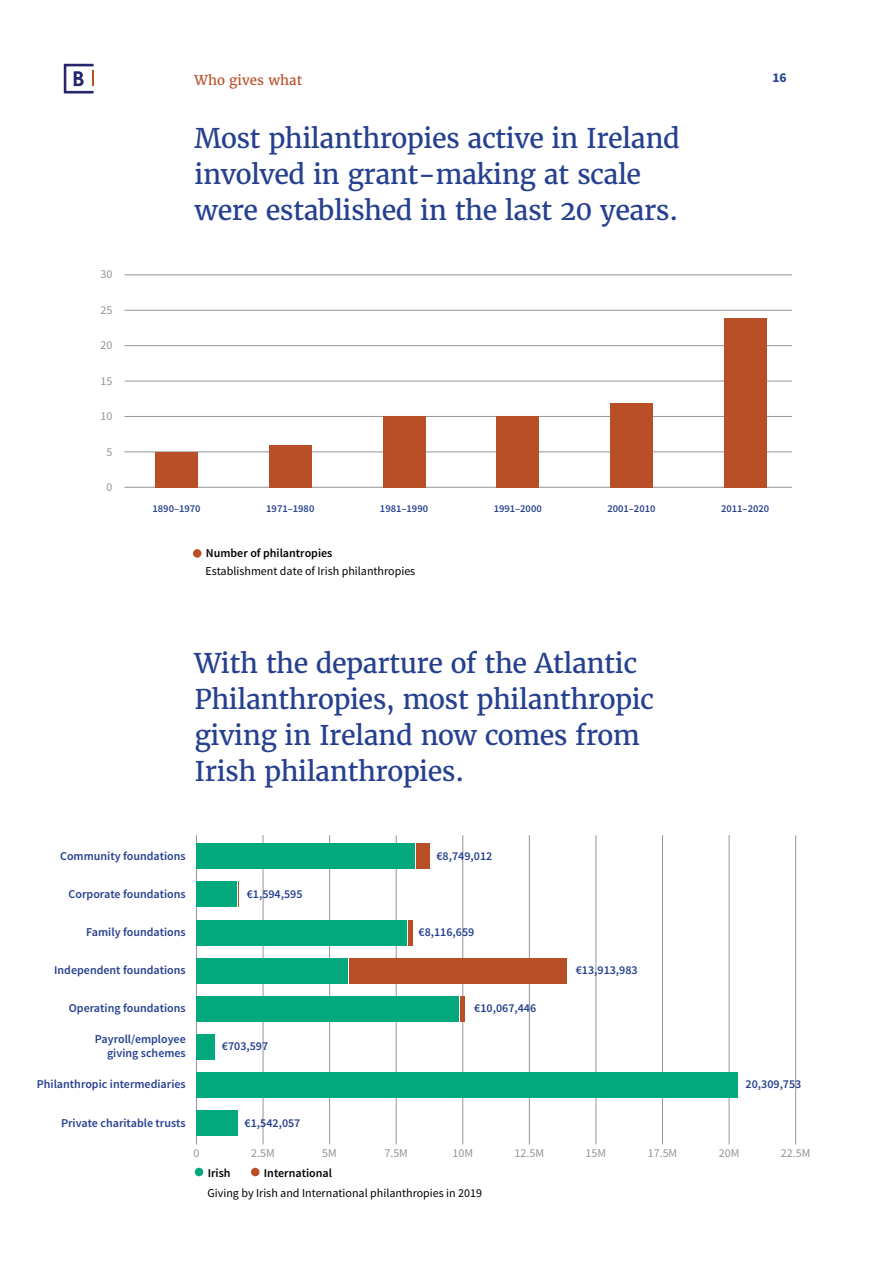
<style>
.page{position:relative;width:893px;height:1263px;background:#fff}
.page>*{position:absolute;margin:0;border:0;box-sizing:border-box;transform-origin:0 0}
.t1{font:27px/36px "Merriweather";letter-spacing:-.02em;color:#25408f}
.t2{font:13.5px "Merriweather";color:#b94f27}
.t3{font:700 13.5px "Source Sans Pro";color:#25408f}
.t4{font:600 12px/13.5px "Source Sans Pro";color:#25408f;text-align:right}
.t5{font:12px "Source Sans Pro";color:#000}
.t6{font:12px "Source Sans Pro";color:#939598}
.t7{font:600 12px "Source Sans Pro";color:#000}
.t8{font:600 10.5px "Source Sans Pro";color:#25408f}
</style>
<div class="page">
<svg style="left:64px;top:64px;width:30px;height:29px"></svg>
<hr style="left:125px;top:487px;width:667px;height:1px;background:#939598">
<hr style="left:125px;top:452px;width:667px;height:1px;background:#939598">
<hr style="left:125px;top:416px;width:667px;height:1px;background:#939598">
<hr style="left:125px;top:381px;width:667px;height:1px;background:#939598">
<hr style="left:125px;top:345px;width:667px;height:1px;background:#939598">
<hr style="left:125px;top:310px;width:667px;height:1px;background:#939598">
<hr style="left:125px;top:275px;width:667px;height:1px;background:#939598">
<div style="left:155px;top:452px;width:43px;height:35px;background:#b94f27"></div>
<div style="left:269px;top:445px;width:43px;height:42px;background:#b94f27"></div>
<div style="left:383px;top:416px;width:42px;height:71px;background:#b94f27"></div>
<div style="left:496px;top:416px;width:43px;height:71px;background:#b94f27"></div>
<div style="left:724px;top:318px;width:42px;height:169px;background:#b94f27"></div>
<div style="left:610px;top:403px;width:43px;height:84px;background:#b94f27"></div>
<div style="left:193px;top:549px;width:8px;height:9px;background:#b94f27;border-radius:50%"></div>
<hr style="left:196px;top:835px;width:1px;height:309px;background:#939598">
<hr style="left:263px;top:835px;width:1px;height:309px;background:#939598">
<hr style="left:329px;top:835px;width:1px;height:309px;background:#939598">
<hr style="left:396px;top:835px;width:1px;height:309px;background:#939598">
<hr style="left:462px;top:835px;width:1px;height:309px;background:#939598">
<hr style="left:529px;top:835px;width:1px;height:309px;background:#939598">
<hr style="left:596px;top:835px;width:1px;height:309px;background:#939598">
<hr style="left:662px;top:835px;width:1px;height:309px;background:#939598">
<hr style="left:729px;top:835px;width:1px;height:309px;background:#939598">
<hr style="left:795px;top:835px;width:1px;height:309px;background:#939598">
<div style="left:196px;top:843px;width:233px;height:26px;background:#b94f27"></div>
<div style="left:196px;top:882px;width:43px;height:25px;background:#b94f27"></div>
<div style="left:196px;top:920px;width:217px;height:25px;background:#b94f27"></div>
<div style="left:196px;top:958px;width:371px;height:25px;background:#b94f27"></div>
<div style="left:196px;top:1034px;width:19px;height:26px;background:#03a87c"></div>
<div style="left:196px;top:1110px;width:41px;height:26px;background:#03a87c"></div>
<div style="left:196px;top:1072px;width:541px;height:26px;background:#03a87c"></div>
<div style="left:195px;top:1168px;width:8px;height:8px;background:#03a87c;border-radius:50%"></div>
<div style="left:251px;top:1168px;width:8px;height:8px;background:#b94f27;border-radius:50%"></div>
<div style="left:196px;top:843px;width:219px;height:26px;background:#03a87c"></div>
<svg style="left:415px;top:843px;width:1px;height:26px"></svg>
<div style="left:196px;top:882px;width:42px;height:25px;background:#03a87c"></div>
<svg style="left:237px;top:882px;width:1px;height:25px"></svg>
<div style="left:196px;top:920px;width:212px;height:25px;background:#03a87c"></div>
<svg style="left:407px;top:920px;width:1px;height:25px"></svg>
<div style="left:196px;top:958px;width:153px;height:25px;background:#03a87c"></div>
<svg style="left:348px;top:958px;width:1px;height:25px"></svg>
<div style="left:196px;top:996px;width:264px;height:25px;background:#03a87c"></div>
<svg style="left:459px;top:996px;width:1px;height:25px"></svg>
<p class="t6" style="left:101px;top:267px;width:13px">30</p>
<p class="t6" style="left:101px;top:302px;width:13px">25</p>
<p class="t6" style="left:101px;top:338px;width:13px">20</p>
<p class="t6" style="left:101px;top:373px;width:13px">15</p>
<p class="t6" style="left:101px;top:409px;width:13px">10</p>
<p class="t6" style="left:107px;top:444px;width:7px">5</p>
<p class="t6" style="left:107px;top:480px;width:7px">0</p>
<p class="t2" style="left:195px;top:71px;width:109px">Who gives what</p>
<p class="t3" style="left:772px;top:69px;width:16px">16</p>
<h1 class="t1" style="left:195px;top:120px;width:487px">Most philanthropies active in Ireland involved in grant-making at scale were established in the last 20 years.</h1>
<p class="t8" style="left:153px;top:502px;width:50px">1890–1970</p>
<p class="t8" style="left:266px;top:502px;width:50px">1971–1980</p>
<p class="t8" style="left:380px;top:502px;width:50px">1981–1990</p>
<p class="t8" style="left:494px;top:502px;width:50px">1991–2000</p>
<p class="t8" style="left:607px;top:502px;width:50px">2001–2010</p>
<p class="t8" style="left:721px;top:502px;width:50px">2011–2020</p>
<p class="t7" style="left:206px;top:545px;width:128px">Number of philantropies</p>
<p class="t5" style="left:205px;top:563px;width:211px">Establishment date of Irish philanthropies</p>
<h1 class="t1" style="left:195px;top:645px;width:461px">With the departure of the Atlantic<br>Philanthropies, most philanthropic giving in Ireland now comes from<br>Irish philanthropies.</h1>
<p class="t4" style="left:60px;top:849px;width:127px">Community foundations</p>
<p class="t4" style="left:69px;top:887px;width:119px">Corporate foundations</p>
<p class="t4" style="left:86px;top:925px;width:101px">Family foundations</p>
<p class="t4" style="left:54px;top:964px;width:133px">Independent foundations</p>
<p class="t4" style="left:69px;top:1002px;width:118px">Operating foundations</p>
<p class="t4" style="left:95px;top:1033px;width:92px">Payroll/employee giving schemes</p>
<p class="t4" style="left:37px;top:1078px;width:150px">Philanthropic intermediaries</p>
<p class="t4" style="left:61px;top:1116px;width:126px">Private charitable trusts</p>
<p class="t4" style="left:247px;top:887px;width:57px">€1,594,595</p>
<p class="t4" style="left:222px;top:1040px;width:48px">€703,597</p>
<p class="t4" style="left:245px;top:1116px;width:57px">€1,542,057</p>
<p class="t4" style="left:436px;top:849px;width:57px">€8,749,012</p>
<p class="t4" style="left:418px;top:925px;width:57px">€8,116,659</p>
<p class="t4" style="left:474px;top:1002px;width:64px">€10,067,446</p>
<p class="t4" style="left:576px;top:964px;width:64px">€13,913,983</p>
<p class="t4" style="left:746px;top:1078px;width:57px">20,309,753</p>
<p class="t6" style="left:193px;top:1146px;width:7px">0</p>
<p class="t6" style="left:251px;top:1146px;width:25px">2.5M</p>
<p class="t6" style="left:322px;top:1146px;width:16px">5M</p>
<p class="t6" style="left:384px;top:1146px;width:25px">7.5M</p>
<p class="t6" style="left:452px;top:1146px;width:22px">10M</p>
<p class="t6" style="left:515px;top:1146px;width:31px">12.5M</p>
<p class="t6" style="left:586px;top:1146px;width:22px">15M</p>
<p class="t6" style="left:648px;top:1146px;width:31px">17.5M</p>
<p class="t6" style="left:719px;top:1146px;width:22px">20M</p>
<p class="t6" style="left:781px;top:1146px;width:31px">22.5M</p>
<p class="t7" style="left:208px;top:1166px;width:24px">Irish</p>
<p class="t7" style="left:264px;top:1166px;width:70px">International</p>
<p class="t5" style="left:208px;top:1185px;width:276px">Giving by Irish and International philanthropies in 2019</p>
</div>
